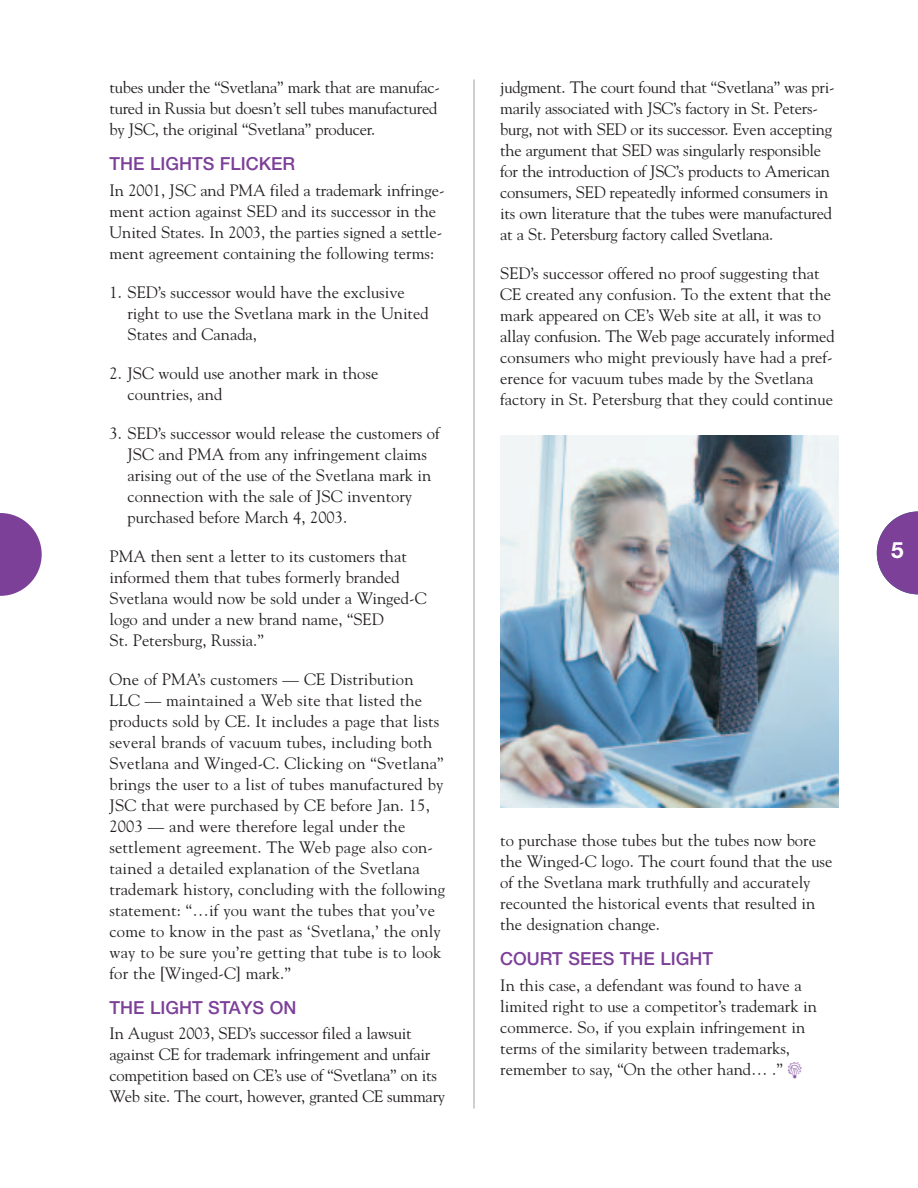
<style>
.page{position:relative;width:918px;height:1188px;background:#fff}
.page>*{position:absolute;margin:0;border:0;box-sizing:border-box;transform-origin:0 0}
.t1{font:700 22.5px "Helvetica Neue LT Std";color:#fff}
.t2{font:500 18px "Helvetica Neue LT Std";color:#7c4099}
.t3{font:16.5px/21px "Goudy Std";color:#231f20}
.s1{font-family:"Df Organics Two Plain";color:#7c4099}
</style>
<div class="page">
<svg style="left:0;top:513px;width:42px;height:83px"></svg>
<svg style="left:877px;top:512px;width:41px;height:82px"></svg>
<hr style="left:474px;top:80px;width:1px;height:1028px;background:#a1a1a5">
<img style="left:500px;top:435px;width:338px;height:372px">
<p class="t3" style="left:110px;top:77px;width:332px">tubes under the “Svetlana” mark that are manufac&shy;tured in Russia but doesn’t sell tubes manufactured by JSC, the original “Svetlana” producer.</p>
<p class="t2" style="left:110px;top:157px;width:187px">THE LIGHTS FLICKER</p>
<p class="t3" style="left:110px;top:180px;width:337px">In 2001, JSC and PMA filed a trademark infringe&shy;ment action against SED and its successor in the United States. In 2003, the parties signed a settle&shy;ment agreement containing the following terms:</p>
<p class="t3" style="left:128px;top:282px;width:303px;text-indent:-18px">1. SED’s successor would have the exclusive right to use the Svetlana mark in the United<br>States and Canada,</p>
<p class="t3" style="left:128px;top:363px;width:252px;text-indent:-18px">2. JSC would use another mark in those countries, and</p>
<p class="t3" style="left:128px;top:423px;width:314px;text-indent:-18px">3. SED’s successor would release the customers of JSC and PMA from any infringement claims arising out of the use of the Svetlana mark in connection with the sale of JSC inventory purchased before March 4, 2003.</p>
<p class="t3" style="left:110px;top:546px;width:319px">PMA then sent a letter to its customers that informed them that tubes formerly branded Svetlana would now be sold under a Winged-C logo and under a new brand name, “SED<br>St. Petersburg, Russia.”</p>
<p class="t3" style="left:110px;top:669px;width:337px">One of PMA’s customers — CE Distribution LLC — maintained a Web site that listed the products sold by CE. It includes a page that lists several brands of vacuum tubes, including both Svetlana and Winged-C. Clicking on “Svetlana” brings the user to a list of tubes manufactured by JSC that were purchased by CE before Jan. 15, 2003 — and were therefore legal under the settlement agreement. The Web page also con&shy;tained a detailed explanation of the Svetlana trademark history, concluding with the following statement: “…if you want the tubes that you’ve come to know in the past as ‘Svetlana,’ the only way to be sure you’re getting that tube is to look for the [Winged-C] mark.”</p>
<p class="t2" style="left:110px;top:1001px;width:188px">THE LIGHT STAYS ON</p>
<p class="t3" style="left:110px;top:1023px;width:337px">In August 2003, SED’s successor filed a lawsuit against CE for trademark infringement and unfair competition based on CE’s use of “Svetlana” on its Web site. The court, however, granted CE summary</p>
<p class="t3" style="left:500px;top:77px;width:336px">judgment. The court found that “Svetlana” was pri&shy;marily associated with JSC’s factory in St. Peters&shy;burg, not with SED or its successor. Even accepting the argument that SED was singularly responsible for the introduction of JSC’s products to American consumers, SED repeatedly informed consumers in its own literature that the tubes were manufactured at a St. Petersburg factory called Svetlana.</p>
<p class="t3" style="left:500px;top:263px;width:336px">SED’s successor offered no proof suggesting that CE created any confusion. To the extent that the mark appeared on CE’s Web site at all, it was to allay confusion. The Web page accurately informed consumers who might previously have had a pref&shy;erence for vacuum tubes made by the Svetlana factory in St. Petersburg that they could continue</p>
<p class="t3" style="left:500px;top:830px;width:334px">to purchase those tubes but the tubes now bore the Winged-C logo. The court found that the use of the Svetlana mark truthfully and accurately recounted the historical events that resulted in the designation change.</p>
<p class="t2" style="left:500px;top:952px;width:214px">COURT SEES THE LIGHT</p>
<p class="t3" style="left:500px;top:975px;width:318px">In this case, a defendant was found to have a limited right to use a competitor’s trademark in commerce. So, if you explain infringement in terms of the similarity between trademarks, remember to say, “On the other hand… .” <span class="s1">T</span></p>
<h1 class="t1" style="left:891px;top:542px;width:14px">5</h1>
</div>
